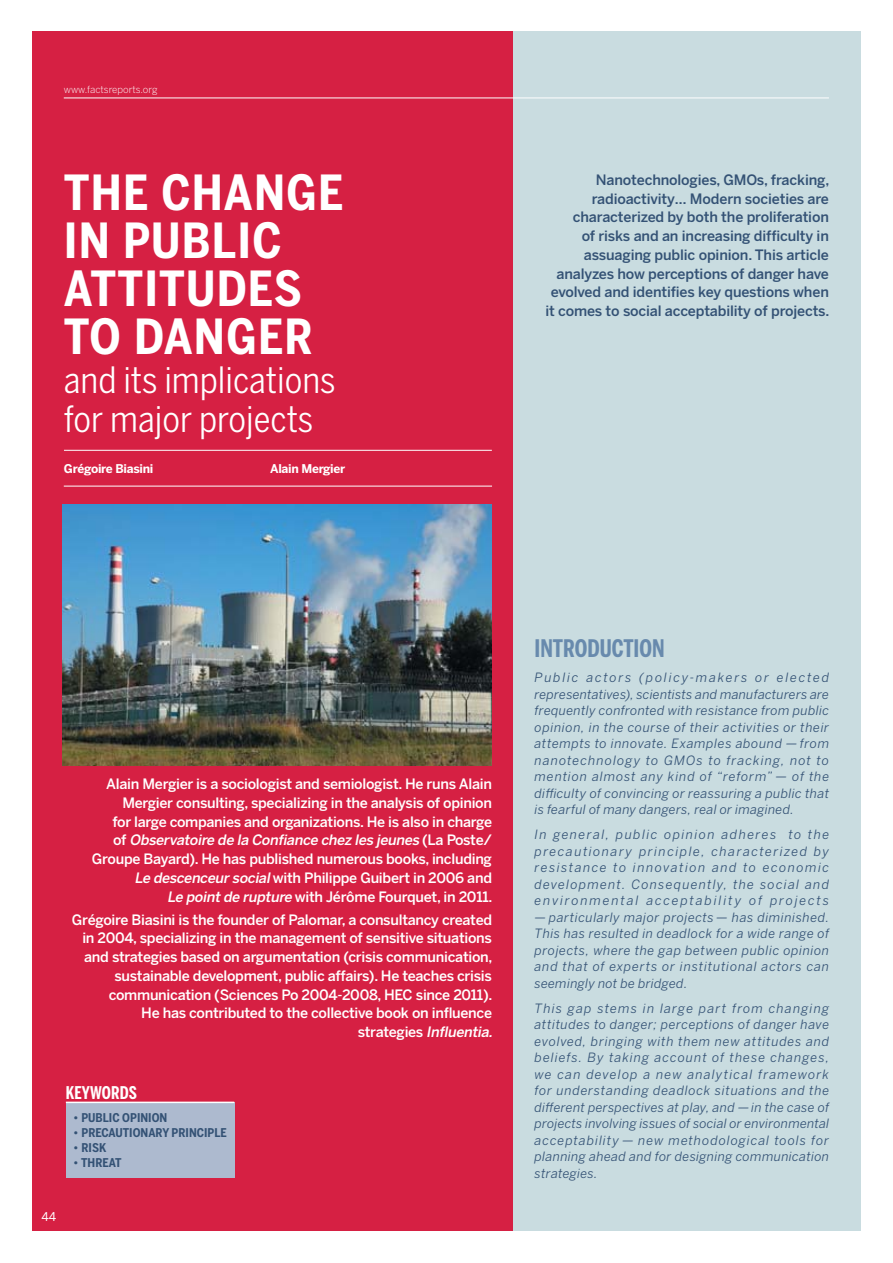
<style>
.page{position:relative;width:893px;height:1263px;background:#fff}
.page>*{position:absolute;margin:0;border:0;box-sizing:border-box;transform-origin:0 0}
.t1{font:700 48px/48px "Benton Sans Cond";letter-spacing:.025em;color:#fff}
.t2{font:36px/39px "Benton Sans Cond";color:#fff}
.t3{font:700 24px "Benton Sans Comp";color:#688aad}
.t4{font:700 17.4px "Benton Sans Comp";letter-spacing:.01em;color:#fff}
.t5{font:500 14.25px/18.8px "Benton Sans";letter-spacing:-.02em;color:#fff;text-align:right}
.t6{font:500 14.25px/18.8px "Benton Sans";letter-spacing:-.01em;color:#345275;text-align:right}
.t7{font:italic 12.75px/16.5px "Benton Sans";letter-spacing:.025em;color:#345275;text-align:justify}
.t8{font:700 12px "Benton Sans Cond";color:#345275}
.t9{font:700 12px "Benton Sans";letter-spacing:-.025em;color:#fff}
.t10{font:12px "Benton Sans";color:#fff}
.t11{font:300 9.75px "Benton Sans";color:#fff}
.s1{font-style:italic}
</style>
<div class="page">
<div style="left:32px;top:32px;width:481px;height:1199px;background:#d62043"></div>
<div style="left:513px;top:32px;width:348px;height:1199px;background:#c9dce0"></div>
<img style="left:63px;top:504px;width:428px;height:261px">
<hr style="left:64px;top:450px;width:428px;height:1px;background:#fff">
<hr style="left:64px;top:486px;width:428px;height:1px;background:#fff">
<div style="left:66px;top:1103px;width:168px;height:75px;background:#adbacf"></div>
<hr style="left:66px;top:1101px;width:168px;height:2px;background:#fff">
<hr style="left:64px;top:98px;width:765px;height:1px;background:#fff">
<p class="t11" style="left:64px;top:85px;width:95px">www.factsreports.org</p>
<h1 class="t1" style="left:64px;top:173px;width:281px">THE CHANGE<br>IN PUBLIC<br>ATTITUDES<br>TO DANGER</h1>
<h2 class="t2" style="left:64px;top:364px;width:273px">and its implications for major projects</h2>
<p class="t9" style="left:64px;top:464px;width:91px">Grégoire Biasini</p>
<p class="t9" style="left:270px;top:464px;width:77px">Alain Mergier</p>
<p class="t6" style="left:545px;top:172px;width:285px">Nanotechnologies, GMOs, fracking, radioactivity… Modern societies are characterized by both the proliferation<br>of risks and an increasing difficulty in assuaging public opinion. This article analyzes how perceptions of danger have evolved and identifies key questions when it comes to social acceptability of projects.</p>
<p class="t5" style="left:92px;top:776px;width:402px">Alain Mergier is a sociologist and semiologist. He runs Alain Mergier consulting, specializing in the analysis of opinion<br>for large companies and organizations. He is also in charge<br>o f <span class="s1">Observatoire de la Confiance chez les jeunes</span> ( L a Po s t e / Groupe Bayard). He has published numerous books, including <span class="s1">Le descenceur social</span>with Philippe Guibert in 2006 and<br><span class="s1">Le point de rupture</span> with Jérôme Fourquet, in 2011.</p>
<p class="t5" style="left:72px;top:911px;width:424px">Grégoire Biasini is the founder of Palomar, a consultancy created in 2004, specializing in the management of sensitive situations and strategies based on argumentation (crisis communication, sustainable development, public affairs). He teaches crisis communication (Sciences Po 2004-2008, HEC since 2011).<br>He has contributed to the collective book on influence<br>strategies <span class="s1">Influentia.</span></p>
<h3 class="t4" style="left:66px;top:1086px;width:73px">KEYWORDS</h3>
<p class="t8" style="left:73px;top:1113px;width:96px">• PUBLIC OPINION</p>
<p class="t8" style="left:73px;top:1128px;width:155px">• PRECAUTIONARY PRINCIPLE</p>
<p class="t8" style="left:73px;top:1143px;width:35px">• RISK</p>
<p class="t8" style="left:73px;top:1158px;width:50px">• THREAT</p>
<p class="t10" style="left:41px;top:1212px;width:16px">44</p>
<h3 class="t3" style="left:535px;top:640px;width:131px">INTRODUCTION</h3>
<p class="t7" style="left:535px;top:671px;width:296px">Public actors (policy-makers or elected representatives), scientists and manufacturers are frequently confronted with resistance from public opinion, in the course of their activities or their attempts to innovate. Examples abound — from nanotechnology to GMOs to fracking, not to mention almost any kind of “reform” — of the difficulty of convincing or reassuring a public that is fearful of many dangers, real or imagined.</p>
<p class="t7" style="left:535px;top:828px;width:296px">In general, public opinion adheres to the precautionary principle, characterized by resistance to innovation and to economic development. Consequently, the social and environmental acceptability of projects</p>
<p class="t7" style="left:535px;top:910px;width:296px">— particularly major projects — has diminished.<br>This has resulted in deadlock for a wide range of projects, where the gap between public opinion and that of experts or institutional actors can seemingly not be bridged.</p>
<p class="t7" style="left:535px;top:1001px;width:296px">This gap stems in large part from changing attitudes to danger; perceptions of danger have evolved, bringing with them new attitudes and beliefs. By taking account of these changes, we can develop a new analytical framework for understanding deadlock situations and the different perspectives at play, and — in the case of projects involving issues of social or environmental acceptability — new methodological tools for planning ahead and for designing communication strategies.</p>
</div>
